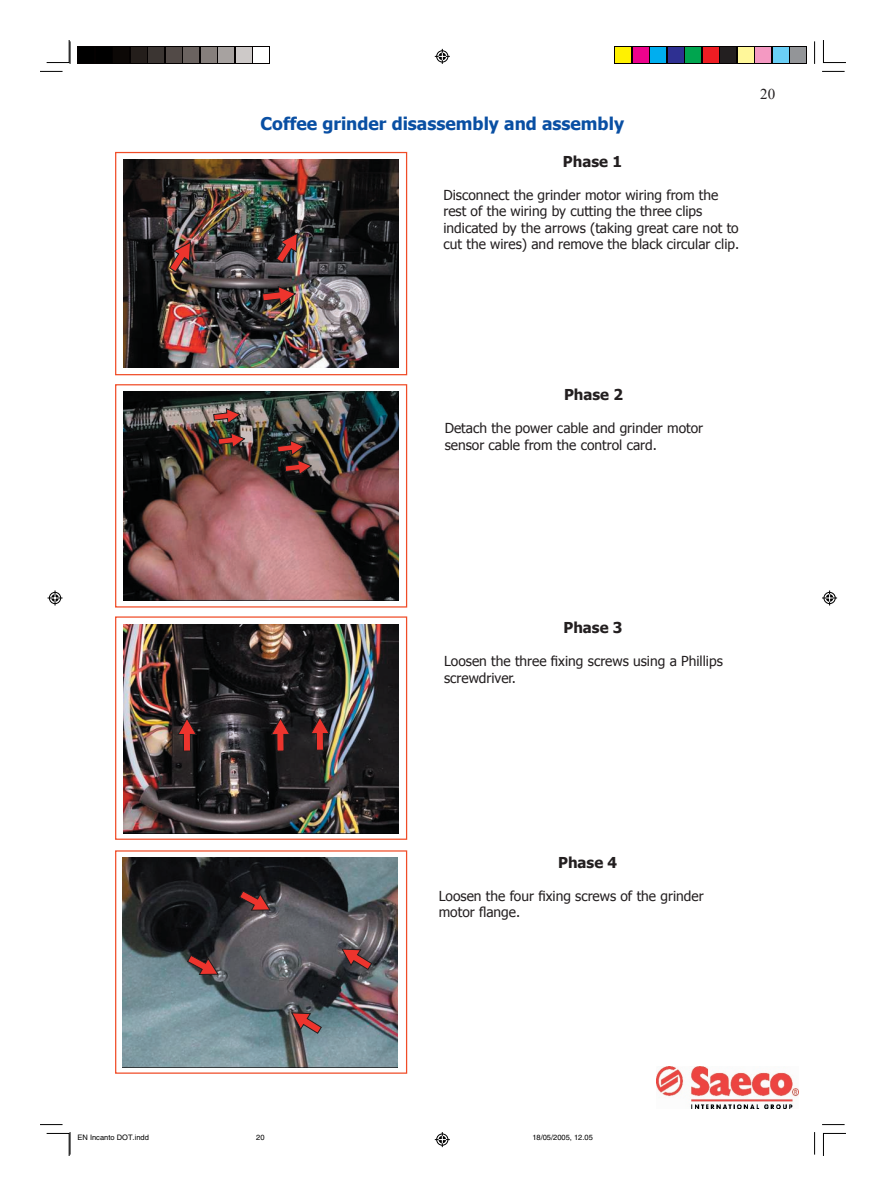
<style>
.page{position:relative;width:886px;height:1196px;background:#fff}
.page>*{position:absolute;margin:0;border:0;box-sizing:border-box;transform-origin:0 0}
.Normale{font:700 17.5px "Tahoma";color:#094fa3}
.t1{font:700 15px "Tahoma";color:#231f20}
.t2{font:15px "Times New Roman";color:#231f20}
.t3{font:13.75px/16.5px "Tahoma";color:#231f20}
.t4{font:7.5px "Helvetica";color:#000}
</style>
<div class="page">
<img style="left:656px;top:1066px;width:142px;height:41px">
<div style="left:115px;top:152px;width:292px;height:223px;border:1px solid #f04c27"></div>
<img style="left:123px;top:159px;width:276px;height:208px">
<img style="left:124px;top:391px;width:274px;height:209px">
<div style="left:115px;top:384px;width:292px;height:223px;border:1px solid #f04c27"></div>
<img style="left:123px;top:624px;width:275px;height:209px">
<div style="left:115px;top:616px;width:292px;height:223px;border:1px solid #f04c27"></div>
<img style="left:122px;top:857px;width:275px;height:210px">
<div style="left:115px;top:850px;width:292px;height:223px;border:1px solid #f04c27"></div>
<svg style="left:164px;top:235px;width:36px;height:41px"></svg>
<svg style="left:270px;top:226px;width:36px;height:41px"></svg>
<svg style="left:261px;top:283px;width:37px;height:24px"></svg>
<img style="left:212px;top:406px;width:35px;height:44px">
<svg style="left:276px;top:438px;width:37px;height:39px"></svg>
<svg style="left:176px;top:716px;width:21px;height:35px"></svg>
<svg style="left:270px;top:716px;width:21px;height:35px"></svg>
<svg style="left:309px;top:715px;width:21px;height:35px"></svg>
<svg style="left:236px;top:884px;width:40px;height:35px"></svg>
<svg style="left:184px;top:948px;width:40px;height:35px"></svg>
<svg style="left:335px;top:939px;width:41px;height:36px"></svg>
<svg style="left:285px;top:1003px;width:40px;height:35px"></svg>
<svg style="left:78px;top:46px;width:192px;height:18px"></svg>
<div style="left:79px;top:48px;width:15px;height:15px;background:#000"></div>
<div style="left:96px;top:48px;width:15px;height:15px;background:#000"></div>
<div style="left:114px;top:48px;width:15px;height:15px;background:#0c0806"></div>
<div style="left:131px;top:48px;width:15px;height:15px;background:#241e1b"></div>
<div style="left:149px;top:48px;width:15px;height:15px;background:#3b3532"></div>
<div style="left:166px;top:48px;width:15px;height:15px;background:#524a47"></div>
<div style="left:184px;top:48px;width:15px;height:15px;background:#6b6360"></div>
<div style="left:201px;top:48px;width:15px;height:15px;background:#867f7c"></div>
<div style="left:219px;top:48px;width:15px;height:15px;background:#a7a2a0"></div>
<div style="left:236px;top:48px;width:15px;height:15px;background:#cdc9c8"></div>
<div style="left:254px;top:48px;width:15px;height:15px;background:#fff"></div>
<svg style="left:614px;top:46px;width:193px;height:18px"></svg>
<div style="left:615px;top:48px;width:15px;height:15px;background:#fff101"></div>
<div style="left:633px;top:48px;width:15px;height:15px;background:#ed028c"></div>
<div style="left:650px;top:48px;width:15px;height:15px;background:#00aeef"></div>
<div style="left:668px;top:48px;width:15px;height:15px;background:#2e3092"></div>
<div style="left:685px;top:48px;width:15px;height:15px;background:#00a54f"></div>
<div style="left:703px;top:48px;width:15px;height:15px;background:#ee1d23"></div>
<div style="left:720px;top:48px;width:15px;height:15px;background:#231f20"></div>
<div style="left:738px;top:48px;width:15px;height:15px;background:#fff79a"></div>
<div style="left:755px;top:48px;width:15px;height:15px;background:#f499c2"></div>
<div style="left:773px;top:48px;width:15px;height:15px;background:#6bcff6"></div>
<div style="left:790px;top:48px;width:15px;height:15px;background:#939598"></div>
<svg style="left:40px;top:71px;width:22px;height:1px"></svg>
<svg style="left:814px;top:41px;width:1px;height:23px"></svg>
<svg style="left:822px;top:71px;width:22px;height:1px"></svg>
<svg style="left:40px;top:1124px;width:22px;height:1px"></svg>
<svg style="left:814px;top:1132px;width:1px;height:22px"></svg>
<svg style="left:822px;top:1124px;width:22px;height:1px"></svg>
<svg style="left:46px;top:40px;width:25px;height:24px"></svg>
<svg style="left:823px;top:40px;width:23px;height:23px"></svg>
<svg style="left:46px;top:1132px;width:25px;height:23px"></svg>
<svg style="left:823px;top:1132px;width:23px;height:23px"></svg>
<svg style="left:435px;top:49px;width:15px;height:15px"></svg>
<svg style="left:435px;top:1132px;width:15px;height:14px"></svg>
<svg style="left:48px;top:590px;width:14px;height:15px"></svg>
<svg style="left:822px;top:590px;width:15px;height:15px"></svg>
<p class="Normale" style="left:260px;top:111px;width:365px">Coffee grinder disassembly and assembly</p>
<p class="t1" style="left:563px;top:151px;width:61px">Phase 1</p>
<p class="t3" style="left:443px;top:186px;width:297px">Disconnect the grinder motor wiring from the rest of the wiring by cutting the three clips indicated by the arrows (taking great care not to cut the wires) and remove the black circular clip.</p>
<p class="t2" style="left:760px;top:84px;width:16px">20</p>
<p class="t1" style="left:564px;top:384px;width:61px">Phase 2</p>
<p class="t3" style="left:444px;top:419px;width:260px">Detach the power cable and grinder motor sensor cable from the control card.</p>
<p class="t1" style="left:563px;top:617px;width:61px">Phase 3</p>
<p class="t3" style="left:444px;top:652px;width:280px">Loosen the three fixing screws using a Phillips screwdriver.</p>
<p class="t1" style="left:558px;top:851px;width:61px">Phase 4</p>
<p class="t3" style="left:439px;top:886px;width:266px">Loosen the four fixing screws of the grinder motor flange.</p>
<p class="t4" style="left:78px;top:1132px;width:73px">EN Incanto DOT.indd</p>
<p class="t4" style="left:256px;top:1132px;width:10px">20</p>
<p class="t4" style="left:532px;top:1132px;width:62px">18/05/2005, 12.05</p>
</div>
